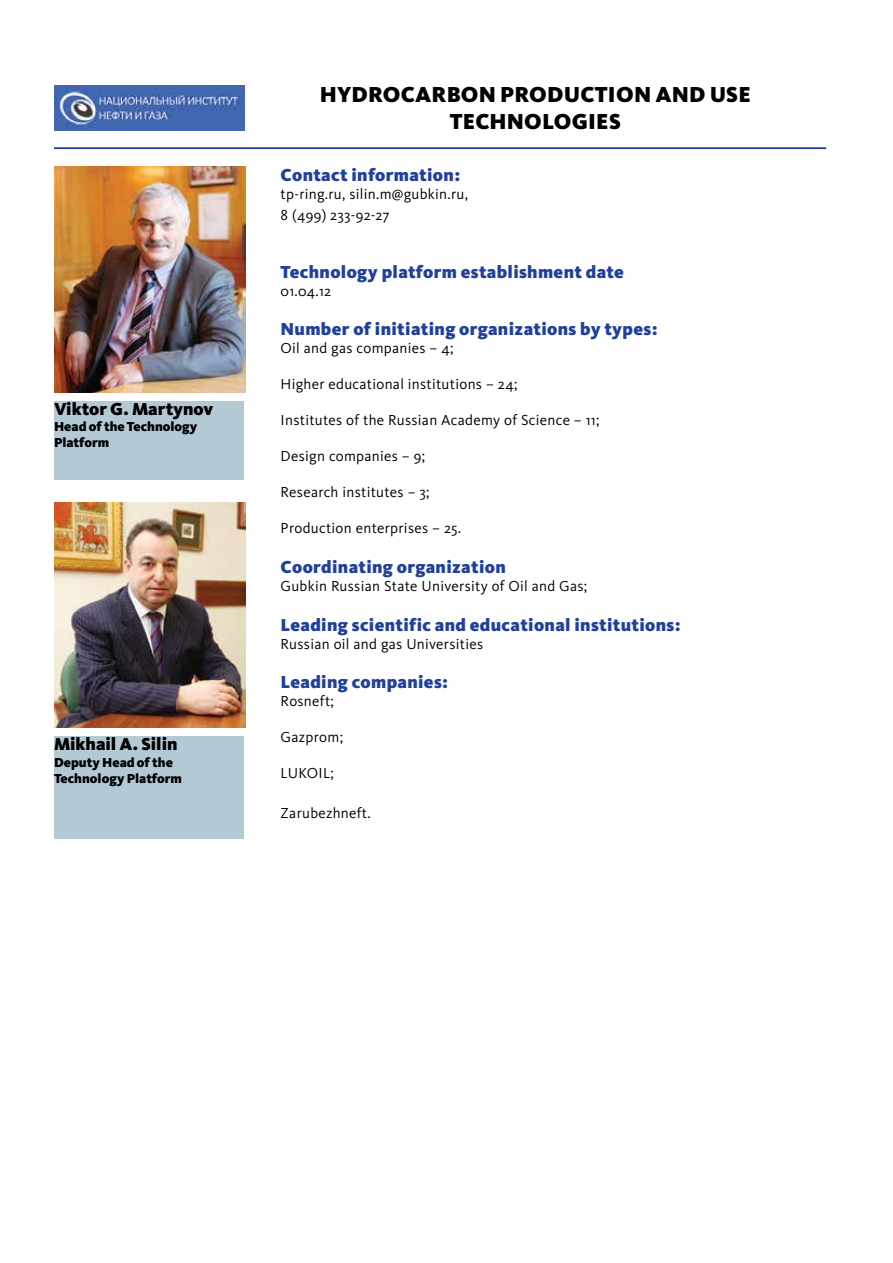
<style>
.page{position:relative;width:893px;height:1263px;background:#fff}
.page>*{position:absolute;margin:0;border:0;box-sizing:border-box;transform-origin:0 0}
.t1{font:900 22.5px/27px "Kievit Pro";letter-spacing:.01em;color:#000;text-align:center}
.t2{font:900 18px "Kievit Pro";letter-spacing:.02em;color:#21409a}
.t3{font:900 18px "Kievit Pro";letter-spacing:-.005em;color:#000}
.t4{font:15px/21.6px "Kievit Pro";letter-spacing:.02em;color:#000}
.t5{font:900 13.5px/16.2px "Kievit Pro";color:#000}
</style>
<div class="page">
<hr style="left:54px;top:147px;width:772px;height:2px;background:#21409a">
<img style="left:54px;top:86px;width:190px;height:45px">
<div style="left:54px;top:401px;width:190px;height:78px;background:#b3c9d4"></div>
<div style="left:54px;top:737px;width:190px;height:102px;background:#b3c9d4"></div>
<img style="left:54px;top:167px;width:191px;height:225px">
<img style="left:54px;top:502px;width:191px;height:226px">
<p class="t3" style="left:54px;top:398px;width:161px">Viktor G. Martynov</p>
<p class="t5" style="left:54px;top:418px;width:145px">Head of the Technology<br>Platform</p>
<p class="t3" style="left:54px;top:733px;width:125px">Mikhail A. Silin</p>
<p class="t5" style="left:54px;top:754px;width:129px">Deputy Head of the<br>Technology Platform</p>
<h1 class="t1" style="left:320px;top:81px;width:433px">Hydrocarbon Production and Use tech nologies</h1>
<p class="t2" style="left:281px;top:164px;width:181px">Contact information:</p>
<p class="t4" style="left:281px;top:183px;width:189px">tp-ring.ru, silin.m@gubkin.ru,<br>8 (499) 233-92-27</p>
<p class="t2" style="left:281px;top:261px;width:345px">Technology platform establishment date</p>
<p class="t4" style="left:281px;top:280px;width:52px">01.04.12</p>
<p class="t2" style="left:281px;top:318px;width:379px">Number of initiating organizations by types:</p>
<p class="t4" style="left:281px;top:337px;width:174px">Oil and gas companies – 4;</p>
<p class="t4" style="left:281px;top:373px;width:238px">H igher educational institutions – 24;</p>
<p class="t4" style="left:281px;top:409px;width:320px">Institutes of the Russian Academy of Science – 11;</p>
<p class="t4" style="left:281px;top:445px;width:146px">Design companies – 9;</p>
<p class="t4" style="left:281px;top:481px;width:150px">Research institutes – 3;</p>
<p class="t4" style="left:281px;top:517px;width:182px">Production enterprises – 25.</p>
<p class="t2" style="left:281px;top:556px;width:227px">Coordinating organization</p>
<p class="t4" style="left:281px;top:575px;width:308px">Gubkin Russian State University of Oil and Gas;</p>
<p class="t2" style="left:281px;top:614px;width:402px">Leading scientific and educational institutions:</p>
<p class="t4" style="left:281px;top:633px;width:204px">Russian oil and gas Universities</p>
<p class="t2" style="left:281px;top:671px;width:169px">Leading companies:</p>
<p class="t4" style="left:281px;top:690px;width:55px">Rosneft;</p>
<p class="t4" style="left:281px;top:726px;width:64px">Gazprom;</p>
<p class="t4" style="left:281px;top:762px;width:55px">LUKOIL;</p>
<p class="t4" style="left:281px;top:802px;width:92px">Zarubezhneft.</p>
</div>
